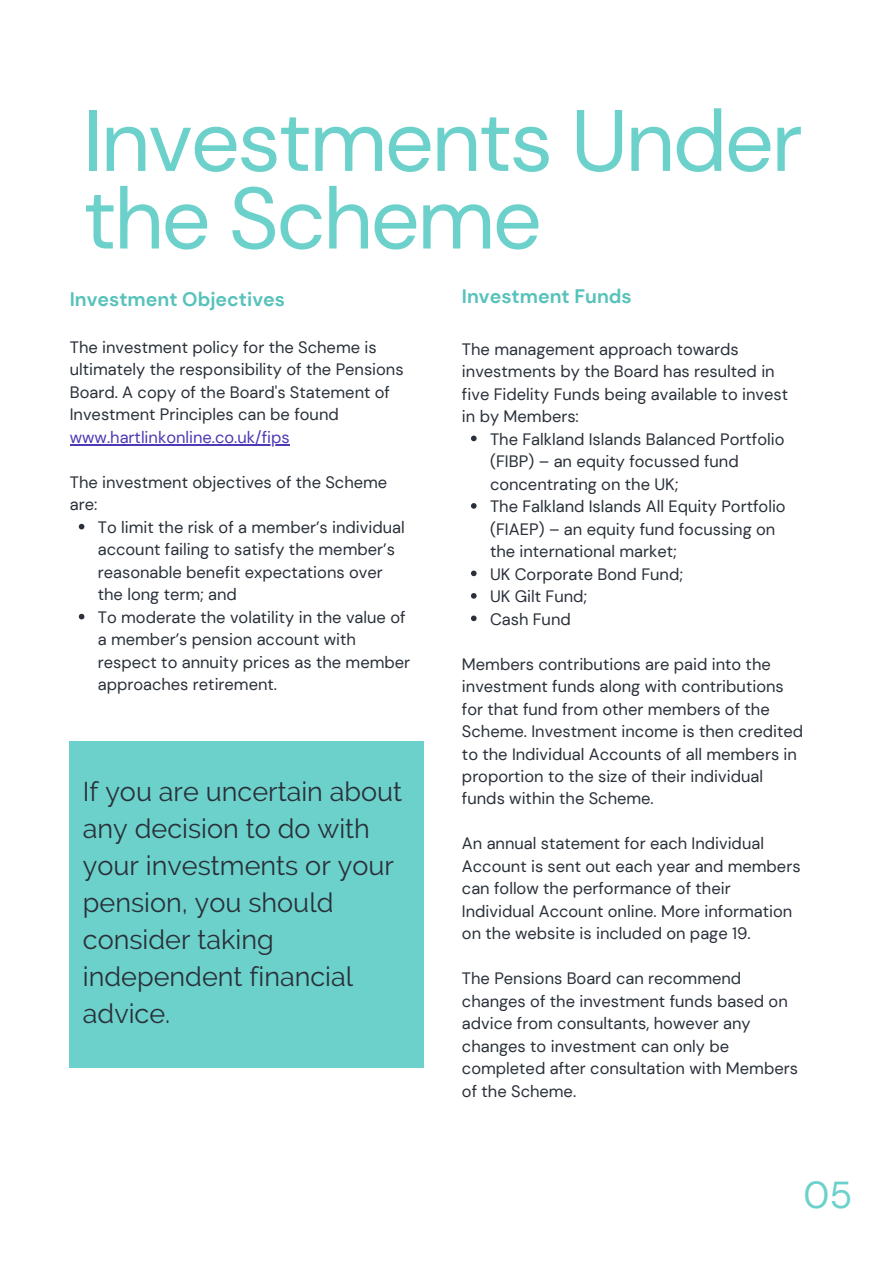
<style>
.page{position:relative;width:893px;height:1264px;background:#fff}
.page>*{position:absolute;margin:0;border:0;box-sizing:border-box;transform-origin:0 0}
.t1{font:86.85px/77.6px "DM Sans";letter-spacing:-.03em;color:#6cd1cb}
.t2{font:37.5px "DM Sans";color:#6cd1cb}
.t3{font:27px/37px "Raleway";color:#293039}
.t4{font:700 19.5px "DM Sans";color:#57c2bb}
.t5{font:16.5px/22.5px "DM Sans";color:#293039}
.t6{font:16.5px "DM Sans";color:#4b39b5}
</style>
<div class="page">
<svg style="left:79px;top:524px;width:5px;height:5px"></svg>
<svg style="left:79px;top:614px;width:5px;height:5px"></svg>
<hr style="left:70px;top:444px;width:220px;height:1px;background:#4b39b5">
<svg style="left:471px;top:435px;width:5px;height:6px"></svg>
<svg style="left:471px;top:503px;width:5px;height:5px"></svg>
<svg style="left:471px;top:570px;width:5px;height:6px"></svg>
<svg style="left:471px;top:593px;width:5px;height:5px"></svg>
<svg style="left:471px;top:615px;width:5px;height:6px"></svg>
<div style="left:70px;top:741px;width:354px;height:326px;background:#6cd1cb"></div>
<h1 class="t1" style="left:83px;top:102px;width:721px">Investments Under the Scheme</h1>
<p class="t4" style="left:70px;top:286px;width:217px">Investment Objectives</p>
<p class="t5" style="left:70px;top:336px;width:335px">The investment policy for the Scheme is ultimately the responsibility of the Pensions Board. A copy of the Board's Statement of Investment Principles can be found</p>
<p class="t6" style="left:70px;top:426px;width:221px">www.hartlinkonline.co.uk/fips</p>
<p class="t5" style="left:70px;top:471px;width:319px">The investment objectives of the Scheme are:</p>
<p class="t5" style="left:98px;top:516px;width:314px">To limit the risk of a member’s individual account failing to satisfy the member’s reasonable benefit expectations over the long term; and<br>To moderate the volatility in the value of a member’s pension account with respect to annuity prices as the member approaches retirement.</p>
<h3 class="t3" style="left:83px;top:772px;width:321px">If you are uncertain about any decision to do with your investments or your pension, you should consider taking independent financial advice.</h3>
<p class="t4" style="left:462px;top:283px;width:171px">Investment Funds</p>
<p class="t5" style="left:462px;top:338px;width:327px">The management approach towards investments by the Board has resulted in five Fidelity Funds being available to invest in by Members:</p>
<p class="t5" style="left:490px;top:428px;width:297px">The Falkland Islands Balanced Portfolio (FIBP) – an equity focussed fund concentrating on the UK;<br>The Falkland Islands All Equity Portfolio (FIAEP) – an equity fund focussing on the international market;<br>UK Corporate Bond Fund;<br>UK Gilt Fund;<br>Cash Fund</p>
<p class="t5" style="left:462px;top:652px;width:343px">Members contributions are paid into the investment funds along with contributions for that fund from other members of the Scheme. Investment income is then credited to the Individual Accounts of all members in proportion to the size of their individual funds within the Scheme.</p>
<p class="t5" style="left:462px;top:832px;width:340px">An annual statement for each Individual Account is sent out each year and members can follow the performance of their Individual Account online. More information on the website is included on page 19.</p>
<p class="t5" style="left:462px;top:967px;width:337px">The Pensions Board can recommend changes of the investment funds based on advice from consultants, however any changes to investment can only be completed after consultation with Members of the Scheme.</p>
<h2 class="t2" style="left:803px;top:1170px;width:50px">05</h2>
</div>
